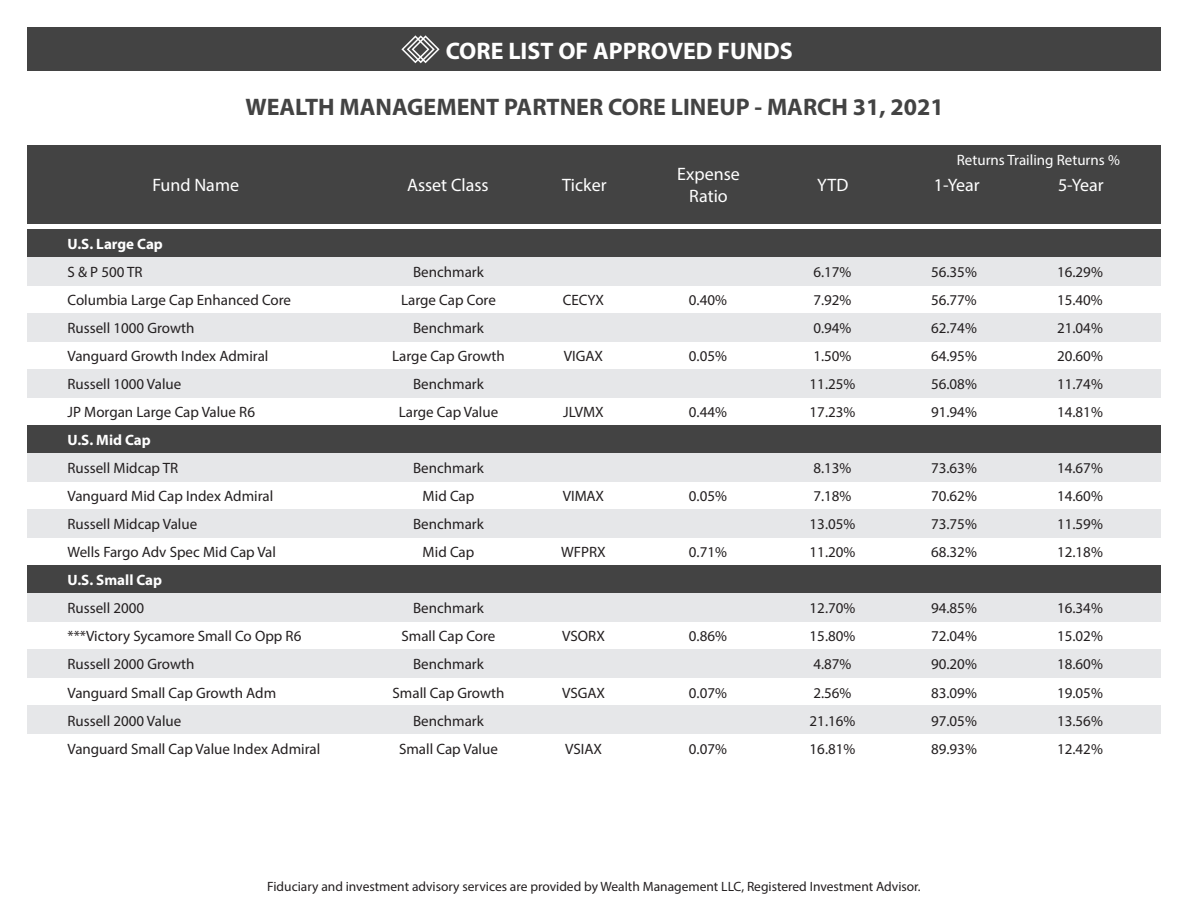
<style>
.page{position:relative;width:1188px;height:918px;background:#fff}
.page>*{position:absolute;margin:0;border:0;box-sizing:border-box;transform-origin:0 0}
.t1{font:700 24px "Myriad Pro";color:#434343}
.t2{font:700 24px "Myriad Pro";color:#fff}
.t3{font:18px/21.6px "Myriad Pro";color:#fff;text-align:center}
.t4{font:15px "Myriad Pro";color:#231f20}
.t5{font:700 15px "Myriad Pro";color:#fff}
.t6{font:15px "Myriad Pro";color:#fff}
.t7{font:13.5px "Myriad Pro";color:#231f20}
</style>
<div class="page">
<div style="left:1095px;top:145px;width:66px;height:79px;background:#434343"></div>
<div style="left:27px;top:27px;width:1134px;height:44px;background:#434343"></div>
<img style="left:401px;top:35px;width:39px;height:29px">
<div style="left:531px;top:145px;width:603px;height:79px;background:#434343"></div>
<div style="left:27px;top:145px;width:337px;height:79px;background:#434343"></div>
<div style="left:364px;top:145px;width:167px;height:79px;background:#434343"></div>
<div style="left:27px;top:230px;width:1134px;height:28px;background:#434343"></div>
<div style="left:27px;top:258px;width:1134px;height:28px;background:#e6e7e9"></div>
<div style="left:27px;top:313px;width:1134px;height:28px;background:#e6e7e9"></div>
<div style="left:27px;top:369px;width:1134px;height:28px;background:#e6e7e9"></div>
<div style="left:27px;top:425px;width:1134px;height:28px;background:#434343"></div>
<div style="left:27px;top:453px;width:1134px;height:29px;background:#e6e7e9"></div>
<div style="left:27px;top:510px;width:1134px;height:28px;background:#e6e7e9"></div>
<div style="left:27px;top:566px;width:1134px;height:28px;background:#434343"></div>
<div style="left:27px;top:594px;width:1134px;height:28px;background:#e6e7e9"></div>
<div style="left:27px;top:650px;width:1134px;height:28px;background:#e6e7e9"></div>
<div style="left:27px;top:706px;width:1134px;height:28px;background:#e6e7e9"></div>
<h1 class="t2" style="left:446px;top:35px;width:349px">CORE LIST OF APPROVED FUNDS</h1>
<h1 class="t1" style="left:245px;top:91px;width:700px">WEALTH MANAGEMENT PARTNER CORE LINEUP - MARCH 31, 2021</h1>
<p class="t3" style="left:152px;top:174px;width:88px">Fund Name</p>
<p class="t3" style="left:407px;top:174px;width:83px">Asset Class</p>
<p class="t6" style="left:957px;top:151px;width:165px">Returns Trailing Returns %</p>
<p class="t3" style="left:562px;top:174px;width:46px">Ticker</p>
<p class="t3" style="left:677px;top:163px;width:64px">Expense<br>Ratio</p>
<p class="t3" style="left:817px;top:174px;width:33px">YTD</p>
<p class="t3" style="left:934px;top:174px;width:47px">1-Year</p>
<p class="t3" style="left:1058px;top:174px;width:47px">5-Year</p>
<p class="t5" style="left:68px;top:234px;width:97px">U.S. Large Cap</p>
<p class="t4" style="left:68px;top:263px;width:77px">S &amp; P 500 TR</p>
<p class="t4" style="left:413px;top:263px;width:72px">Benchmark</p>
<p class="t4" style="left:813px;top:263px;width:40px">6.17%</p>
<p class="t4" style="left:931px;top:263px;width:47px">56.35%</p>
<p class="t4" style="left:1057px;top:263px;width:47px">16.29%</p>
<p class="t4" style="left:68px;top:291px;width:225px">Columbia Large Cap Enhanced Core</p>
<p class="t4" style="left:401px;top:291px;width:96px">Large Cap Core</p>
<p class="t4" style="left:563px;top:291px;width:43px">CECYX</p>
<p class="t4" style="left:689px;top:291px;width:40px">0.40%</p>
<p class="t4" style="left:813px;top:291px;width:40px">7.92%</p>
<p class="t4" style="left:931px;top:291px;width:47px">56.77%</p>
<p class="t4" style="left:1057px;top:291px;width:47px">15.40%</p>
<p class="t4" style="left:68px;top:319px;width:128px">Russell 1000 Growth</p>
<p class="t4" style="left:413px;top:319px;width:72px">Benchmark</p>
<p class="t4" style="left:813px;top:319px;width:40px">0.94%</p>
<p class="t4" style="left:931px;top:319px;width:47px">62.74%</p>
<p class="t4" style="left:1057px;top:319px;width:47px">21.04%</p>
<p class="t4" style="left:68px;top:347px;width:202px">Vanguard Growth Index Admiral</p>
<p class="t4" style="left:392px;top:347px;width:114px">Large Cap Growth</p>
<p class="t4" style="left:564px;top:347px;width:41px">VIGAX</p>
<p class="t4" style="left:689px;top:347px;width:40px">0.05%</p>
<p class="t4" style="left:813px;top:347px;width:40px">1.50%</p>
<p class="t4" style="left:931px;top:347px;width:47px">64.95%</p>
<p class="t4" style="left:1057px;top:347px;width:47px">20.60%</p>
<p class="t4" style="left:68px;top:375px;width:115px">Russell 1000 Value</p>
<p class="t4" style="left:413px;top:375px;width:72px">Benchmark</p>
<p class="t4" style="left:810px;top:375px;width:47px">11.25%</p>
<p class="t4" style="left:931px;top:375px;width:47px">56.08%</p>
<p class="t4" style="left:1057px;top:375px;width:47px">11.74%</p>
<p class="t4" style="left:68px;top:403px;width:189px">JP Morgan Large Cap Value R6</p>
<p class="t4" style="left:399px;top:403px;width:101px">Large Cap Value</p>
<p class="t4" style="left:563px;top:403px;width:42px">JLVMX</p>
<p class="t4" style="left:689px;top:403px;width:40px">0.44%</p>
<p class="t4" style="left:810px;top:403px;width:47px">17.23%</p>
<p class="t4" style="left:931px;top:403px;width:47px">91.94%</p>
<p class="t4" style="left:1057px;top:403px;width:47px">14.81%</p>
<p class="t5" style="left:68px;top:430px;width:85px">U.S. Mid Cap</p>
<p class="t4" style="left:68px;top:459px;width:112px">Russell Midcap TR</p>
<p class="t4" style="left:413px;top:459px;width:72px">Benchmark</p>
<p class="t4" style="left:813px;top:459px;width:40px">8.13%</p>
<p class="t4" style="left:931px;top:459px;width:47px">73.63%</p>
<p class="t4" style="left:1057px;top:459px;width:47px">14.67%</p>
<p class="t4" style="left:68px;top:487px;width:207px">Vanguard Mid Cap Index Admiral</p>
<p class="t4" style="left:423px;top:487px;width:53px">Mid Cap</p>
<p class="t4" style="left:563px;top:487px;width:43px">VIMAX</p>
<p class="t4" style="left:689px;top:487px;width:40px">0.05%</p>
<p class="t4" style="left:813px;top:487px;width:40px">7.18%</p>
<p class="t4" style="left:931px;top:487px;width:47px">70.62%</p>
<p class="t4" style="left:1057px;top:487px;width:47px">14.60%</p>
<p class="t4" style="left:68px;top:515px;width:131px">Russell Midcap Value</p>
<p class="t4" style="left:413px;top:515px;width:72px">Benchmark</p>
<p class="t4" style="left:810px;top:515px;width:47px">13.05%</p>
<p class="t4" style="left:931px;top:515px;width:47px">73.75%</p>
<p class="t4" style="left:1057px;top:515px;width:47px">11.59%</p>
<p class="t4" style="left:68px;top:543px;width:210px">Wells Fargo Adv Spec Mid Cap Val</p>
<p class="t4" style="left:423px;top:543px;width:53px">Mid Cap</p>
<p class="t4" style="left:561px;top:543px;width:46px">WFPRX</p>
<p class="t4" style="left:689px;top:543px;width:40px">0.71%</p>
<p class="t4" style="left:810px;top:543px;width:47px">11.20%</p>
<p class="t4" style="left:931px;top:543px;width:47px">68.32%</p>
<p class="t4" style="left:1057px;top:543px;width:47px">12.18%</p>
<p class="t5" style="left:68px;top:570px;width:96px">U.S. Small Cap</p>
<p class="t4" style="left:68px;top:599px;width:78px">Russell 2000</p>
<p class="t4" style="left:413px;top:599px;width:72px">Benchmark</p>
<p class="t4" style="left:810px;top:599px;width:47px">12.70%</p>
<p class="t4" style="left:931px;top:599px;width:47px">94.85%</p>
<p class="t4" style="left:1057px;top:599px;width:47px">16.34%</p>
<p class="t4" style="left:68px;top:627px;width:235px">***Victory Sycamore Small Co Opp R6</p>
<p class="t4" style="left:402px;top:627px;width:95px">Small Cap Core</p>
<p class="t4" style="left:562px;top:627px;width:44px">VSORX</p>
<p class="t4" style="left:689px;top:627px;width:40px">0.86%</p>
<p class="t4" style="left:810px;top:627px;width:47px">15.80%</p>
<p class="t4" style="left:931px;top:627px;width:47px">72.04%</p>
<p class="t4" style="left:1057px;top:627px;width:47px">15.02%</p>
<p class="t4" style="left:68px;top:655px;width:128px">Russell 2000 Growth</p>
<p class="t4" style="left:413px;top:655px;width:72px">Benchmark</p>
<p class="t4" style="left:813px;top:655px;width:40px">4.87%</p>
<p class="t4" style="left:931px;top:655px;width:47px">90.20%</p>
<p class="t4" style="left:1057px;top:655px;width:47px">18.60%</p>
<p class="t4" style="left:68px;top:683px;width:210px">Vanguard Small Cap Growth Adm</p>
<p class="t4" style="left:393px;top:683px;width:113px">Small Cap Growth</p>
<p class="t4" style="left:562px;top:683px;width:44px">VSGAX</p>
<p class="t4" style="left:689px;top:683px;width:40px">0.07%</p>
<p class="t4" style="left:813px;top:683px;width:40px">2.56%</p>
<p class="t4" style="left:931px;top:683px;width:47px">83.09%</p>
<p class="t4" style="left:1057px;top:683px;width:47px">19.05%</p>
<p class="t4" style="left:68px;top:711px;width:115px">Russell 2000 Value</p>
<p class="t4" style="left:413px;top:711px;width:72px">Benchmark</p>
<p class="t4" style="left:810px;top:711px;width:47px">21.16%</p>
<p class="t4" style="left:931px;top:711px;width:47px">97.05%</p>
<p class="t4" style="left:1057px;top:711px;width:47px">13.56%</p>
<p class="t4" style="left:68px;top:739px;width:254px">Vanguard Small Cap Value Index Admiral</p>
<p class="t4" style="left:399px;top:739px;width:100px">Small Cap Value</p>
<p class="t4" style="left:565px;top:739px;width:38px">VSIAX</p>
<p class="t4" style="left:689px;top:739px;width:40px">0.07%</p>
<p class="t4" style="left:810px;top:739px;width:47px">16.81%</p>
<p class="t4" style="left:931px;top:739px;width:47px">89.93%</p>
<p class="t4" style="left:1057px;top:739px;width:47px">12.42%</p>
<p class="t7" style="left:267px;top:878px;width:655px">Fiduciary and investment advisory services are provided by Wealth Management LLC, Registered Investment Advisor.</p>
</div>
